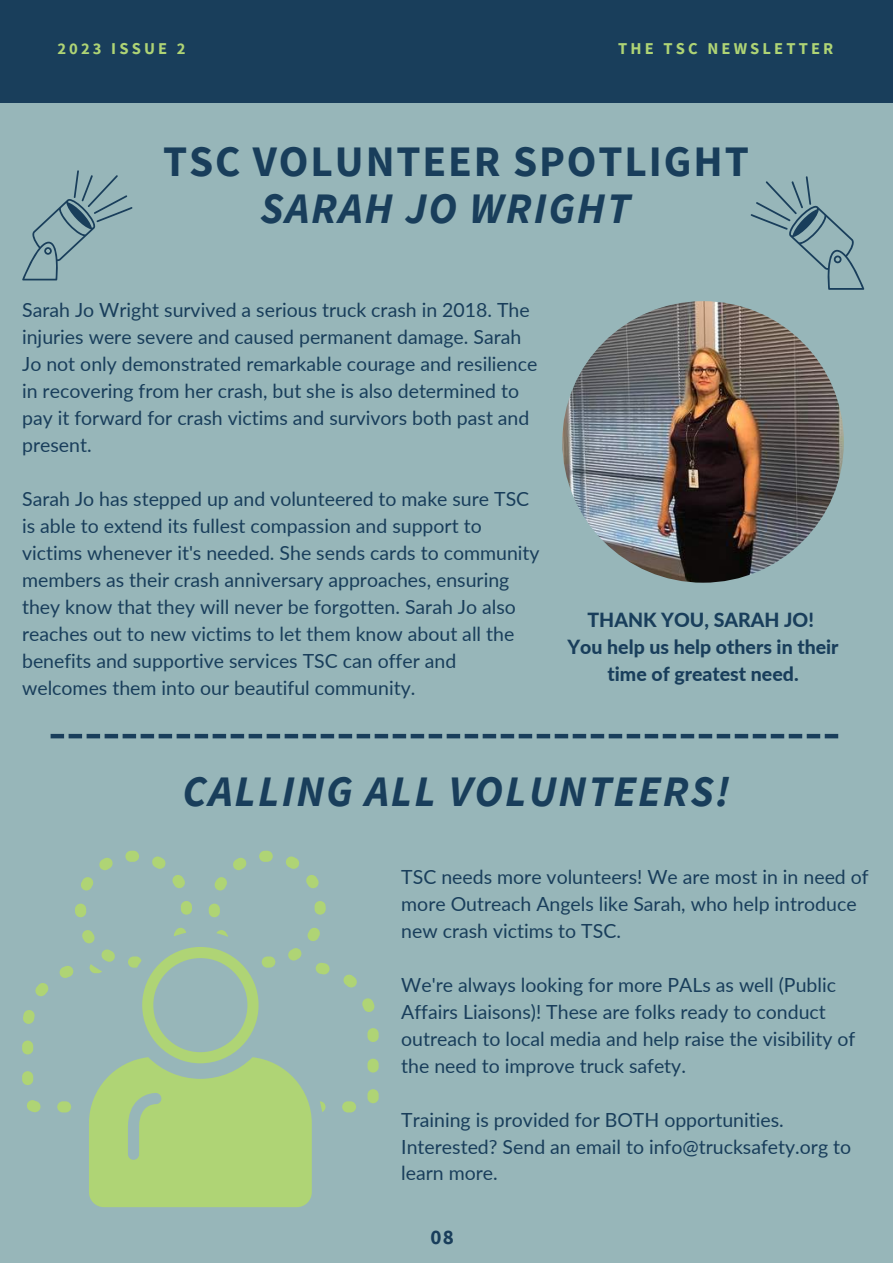
<style>
.page{position:relative;width:893px;height:1264px;background:#fff}
.page>*{position:absolute;margin:0;border:0;box-sizing:border-box;transform-origin:0 0}
.t1{font:italic 700 43.5px "Source Sans Pro";letter-spacing:.045em;color:#193e5b}
.t2{font:700 43.5px "Source Sans Pro";letter-spacing:.045em;color:#193e5b}
.t3{font:700 21px "Source Sans Pro";color:#193e5b}
.t4{font:19.5px/27px "Lato";color:#193e5b}
.t5{font:800 19.5px/27px "Lato";color:#193e5b;text-align:center}
.t6{font:700 16.5px "Source Sans Pro";letter-spacing:.19em;color:#afd475}
</style>
<div class="page">
<div style="left:0;top:0;width:892px;height:1262px;background:#97b6b9"></div>
<div style="left:0;top:0;width:892px;height:102px;background:#193e5b"></div>
<img style="left:562px;top:301px;width:281px;height:281px;border-radius:50%">
<div style="left:57px;top:1101px;width:14px;height:11px;background:#afd475;border-radius:6px"></div>
<svg style="left:35px;top:983px;width:14px;height:13px"></svg>
<svg style="left:59px;top:965px;width:15px;height:12px"></svg>
<svg style="left:23px;top:1010px;width:12px;height:13px"></svg>
<div style="left:22px;top:1040px;width:11px;height:14px;background:#afd475;border-radius:6px"></div>
<svg style="left:27px;top:1100px;width:14px;height:12px"></svg>
<div style="left:22px;top:1071px;width:11px;height:14px;background:#afd475;border-radius:6px"></div>
<svg style="left:343px;top:974px;width:14px;height:13px"></svg>
<svg style="left:367px;top:1089px;width:11px;height:14px"></svg>
<svg style="left:362px;top:998px;width:13px;height:14px"></svg>
<div style="left:367px;top:1028px;width:11px;height:14px;background:#afd475;border-radius:6px"></div>
<div style="left:367px;top:1058px;width:11px;height:14px;background:#afd475;border-radius:6px"></div>
<div style="left:342px;top:1101px;width:14px;height:11px;background:#afd475;border-radius:6px"></div>
<svg style="left:81px;top:877px;width:13px;height:13px"></svg>
<svg style="left:152px;top:856px;width:14px;height:12px"></svg>
<svg style="left:172px;top:875px;width:13px;height:13px"></svg>
<svg style="left:181px;top:901px;width:11px;height:13px"></svg>
<svg style="left:75px;top:903px;width:11px;height:14px"></svg>
<svg style="left:125px;top:850px;width:14px;height:11px"></svg>
<svg style="left:99px;top:857px;width:14px;height:13px"></svg>
<svg style="left:214px;top:877px;width:13px;height:13px"></svg>
<svg style="left:209px;top:903px;width:11px;height:14px"></svg>
<svg style="left:259px;top:850px;width:14px;height:11px"></svg>
<svg style="left:233px;top:857px;width:14px;height:13px"></svg>
<svg style="left:314px;top:901px;width:12px;height:13px"></svg>
<svg style="left:306px;top:875px;width:13px;height:13px"></svg>
<svg style="left:286px;top:856px;width:13px;height:12px"></svg>
<svg style="left:82px;top:927px;width:248px;height:280px"></svg>
<hr style="left:51px;top:734px;width:13px;height:4px;background:#193e5b">
<hr style="left:69px;top:734px;width:13px;height:4px;background:#193e5b">
<hr style="left:87px;top:734px;width:13px;height:4px;background:#193e5b">
<hr style="left:105px;top:734px;width:13px;height:4px;background:#193e5b">
<hr style="left:123px;top:734px;width:13px;height:4px;background:#193e5b">
<hr style="left:141px;top:734px;width:13px;height:4px;background:#193e5b">
<hr style="left:159px;top:734px;width:13px;height:4px;background:#193e5b">
<hr style="left:177px;top:734px;width:13px;height:4px;background:#193e5b">
<hr style="left:195px;top:734px;width:13px;height:4px;background:#193e5b">
<hr style="left:212px;top:734px;width:14px;height:4px;background:#193e5b">
<hr style="left:230px;top:734px;width:14px;height:4px;background:#193e5b">
<hr style="left:248px;top:734px;width:14px;height:4px;background:#193e5b">
<hr style="left:266px;top:734px;width:14px;height:4px;background:#193e5b">
<hr style="left:284px;top:734px;width:14px;height:4px;background:#193e5b">
<hr style="left:302px;top:734px;width:14px;height:4px;background:#193e5b">
<hr style="left:320px;top:734px;width:14px;height:4px;background:#193e5b">
<hr style="left:338px;top:734px;width:14px;height:4px;background:#193e5b">
<hr style="left:356px;top:734px;width:14px;height:4px;background:#193e5b">
<hr style="left:374px;top:734px;width:14px;height:4px;background:#193e5b">
<hr style="left:392px;top:734px;width:14px;height:4px;background:#193e5b">
<hr style="left:410px;top:734px;width:14px;height:4px;background:#193e5b">
<hr style="left:428px;top:734px;width:14px;height:4px;background:#193e5b">
<hr style="left:446px;top:734px;width:14px;height:4px;background:#193e5b">
<hr style="left:464px;top:734px;width:14px;height:4px;background:#193e5b">
<hr style="left:482px;top:734px;width:14px;height:4px;background:#193e5b">
<hr style="left:500px;top:734px;width:14px;height:4px;background:#193e5b">
<hr style="left:518px;top:734px;width:14px;height:4px;background:#193e5b">
<hr style="left:536px;top:734px;width:14px;height:4px;background:#193e5b">
<hr style="left:554px;top:734px;width:14px;height:4px;background:#193e5b">
<hr style="left:572px;top:734px;width:14px;height:4px;background:#193e5b">
<hr style="left:590px;top:734px;width:14px;height:4px;background:#193e5b">
<hr style="left:608px;top:734px;width:14px;height:4px;background:#193e5b">
<hr style="left:626px;top:734px;width:14px;height:4px;background:#193e5b">
<hr style="left:644px;top:734px;width:14px;height:4px;background:#193e5b">
<hr style="left:662px;top:734px;width:14px;height:4px;background:#193e5b">
<hr style="left:680px;top:734px;width:14px;height:4px;background:#193e5b">
<hr style="left:698px;top:734px;width:14px;height:4px;background:#193e5b">
<hr style="left:716px;top:734px;width:14px;height:4px;background:#193e5b">
<hr style="left:734px;top:734px;width:14px;height:4px;background:#193e5b">
<hr style="left:752px;top:734px;width:14px;height:4px;background:#193e5b">
<hr style="left:770px;top:734px;width:14px;height:4px;background:#193e5b">
<hr style="left:788px;top:734px;width:14px;height:4px;background:#193e5b">
<hr style="left:806px;top:734px;width:14px;height:4px;background:#193e5b">
<hr style="left:824px;top:734px;width:14px;height:4px;background:#193e5b">
<svg style="left:750px;top:176px;width:114px;height:114px"></svg>
<svg style="left:22px;top:170px;width:110px;height:110px"></svg>
<p class="t6" style="left:57px;top:38px;width:130px">2023 ISSUE 2</p>
<p class="t6" style="left:618px;top:38px;width:217px">THE TSC NEWSLETTER</p>
<h1 class="t2" style="left:163px;top:133px;width:587px">TSC VOLUNTEER SPOTLIGHT</h1>
<h1 class="t1" style="left:260px;top:180px;width:371px">SARAH JO WRIGHT</h1>
<p class="t4" style="left:22px;top:296px;width:516px">Sarah Jo Wright survived a serious truck crash in 2018. The injuries were severe and caused permanent damage. Sarah Jo not only demonstrated remarkable courage and resilience in recovering from her crash, but she is also determined to pay it forward for crash victims and survivors both past and present.</p>
<p class="t4" style="left:22px;top:485px;width:519px">Sarah Jo has stepped up and volunteered to make sure TSC is able to extend its fullest compassion and support to victims whenever it's needed. She sends cards to community members as their crash anniversary approaches, ensuring they know that they will never be forgotten. Sarah Jo also reaches out to new victims to let them know about all the benefits and supportive services TSC can offer and welcomes them into our beautiful community.</p>
<p class="t5" style="left:567px;top:605px;width:273px">THANK YOU, SARAH JO!<br>You help us help others in their time of greatest need.</p>
<h1 class="t1" style="left:182px;top:763px;width:549px">CALLING ALL VOLUNTEERS!</h1>
<p class="t4" style="left:401px;top:862px;width:469px">TSC needs more volunteers! We are most in in need of more Outreach Angels like Sarah, who help introduce new crash victims to TSC.</p>
<p class="t4" style="left:401px;top:970px;width:455px">We're always looking for more PALs as well (Public Affairs Liaisons)! These are folks ready to conduct outreach to local media and help raise the visibility of the need to improve truck safety.</p>
<p class="t4" style="left:401px;top:1105px;width:451px">Training is provided for BOTH opportunities.<br>Interested? Send an email to info@trucksafety.org to learn more.</p>
<p class="t3" style="left:430px;top:1223px;width:25px">08</p>
</div>
